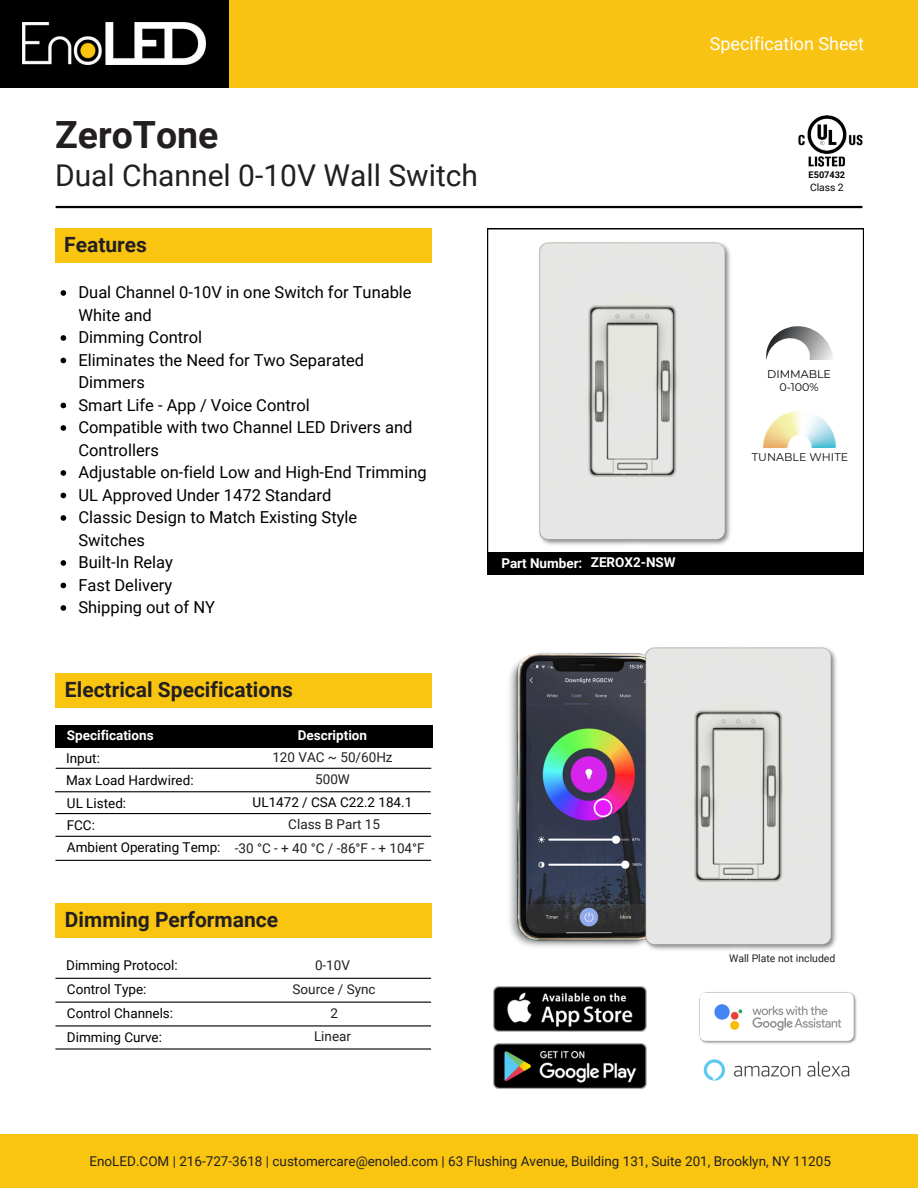
<style>
.page{position:relative;width:918px;height:1188px;background:#fff}
.page>*{position:absolute;margin:0;border:0;box-sizing:border-box;transform-origin:0 0}
.t1{font:700 37.5px "Roboto";color:#231f20}
.t2{font:30px "Roboto";color:#231f20}
.t3{font:700 21px "Roboto";color:#231f20}
.t4{font:18px "Roboto";color:#fff}
.t5{font:16.5px/22.5px "Roboto";color:#000}
.t6{font:13.5px "Roboto";color:#231f20}
.t7{font:13.5px "Roboto";color:#000}
.t8{font:700 13.5px "Roboto";color:#fff}
.t9{font:11.1px/12.9px "Montserrat";letter-spacing:-.005em;color:#000;text-align:center}
.t10{font:11.1px "Montserrat";color:#090f10}
.t11{font:10.5px "Roboto";color:#231f20}
.t12{font:10.35px "Roboto";color:#000305}
.t13{font:700 9.15px "Roboto";color:#000305}
</style>
<div class="page">
<div style="left:55px;top:228px;width:376px;height:35px;background:#f9c511"></div>
<svg style="left:487px;top:228px;width:377px;height:324px"></svg>
<div style="left:487px;top:552px;width:377px;height:23px;background:#000"></div>
<div style="left:55px;top:725px;width:377px;height:22px;background:#000"></div>
<hr style="left:55px;top:791px;width:376px;height:1px;background:#000">
<hr style="left:55px;top:836px;width:376px;height:1px;background:#000">
<hr style="left:55px;top:860px;width:376px;height:1px;background:#000">
<hr style="left:55px;top:978px;width:376px;height:1px;background:#000">
<hr style="left:55px;top:1002px;width:376px;height:1px;background:#000">
<hr style="left:55px;top:1025px;width:376px;height:2px;background:#000">
<hr style="left:55px;top:1048px;width:376px;height:2px;background:#000">
<hr style="left:55px;top:813px;width:376px;height:1px;background:#000">
<hr style="left:56px;top:768px;width:375px;height:1px;background:#000">
<img style="left:764px;top:411px;width:72px;height:36px">
<svg style="left:766px;top:326px;width:68px;height:34px"></svg>
<img style="left:509px;top:652px;width:126px;height:295px">
<img style="left:493px;top:986px;width:153px;height:45px">
<img style="left:493px;top:1043px;width:153px;height:45px">
<img style="left:699px;top:992px;width:158px;height:52px">
<img style="left:703px;top:1059px;width:147px;height:22px">
<img style="left:529px;top:233px;width:211px;height:319px">
<img style="left:635px;top:647px;width:202px;height:303px">
<div style="left:55px;top:673px;width:376px;height:35px;background:#f9c511"></div>
<div style="left:55px;top:903px;width:376px;height:34px;background:#f9c511"></div>
<svg style="left:61px;top:290px;width:5px;height:6px"></svg>
<svg style="left:61px;top:335px;width:5px;height:6px"></svg>
<svg style="left:61px;top:358px;width:5px;height:5px"></svg>
<svg style="left:61px;top:403px;width:5px;height:5px"></svg>
<svg style="left:61px;top:425px;width:5px;height:6px"></svg>
<svg style="left:61px;top:470px;width:5px;height:6px"></svg>
<svg style="left:61px;top:493px;width:5px;height:5px"></svg>
<svg style="left:61px;top:515px;width:5px;height:6px"></svg>
<svg style="left:61px;top:560px;width:5px;height:6px"></svg>
<svg style="left:61px;top:583px;width:5px;height:5px"></svg>
<svg style="left:61px;top:605px;width:5px;height:6px"></svg>
<hr style="left:56px;top:206px;width:806px;height:2px;background:#000">
<img style="left:799px;top:115px;width:64px;height:52px">
<div style="left:229px;top:0;width:689px;height:87px;background:#f8c312"></div>
<div style="left:0;top:0;width:229px;height:87px;background:#000"></div>
<img style="left:23px;top:23px;width:182px;height:41px">
<div style="left:0;top:1134px;width:918px;height:54px;background:#f9c511"></div>
<p class="t1" style="left:55px;top:114px;width:165px">ZeroTone</p>
<p class="t2" style="left:55px;top:158px;width:425px">Dual Channel 0-10V Wall Switch</p>
<p class="t3" style="left:64px;top:233px;width:84px">Features</p>
<h6 class="t5" style="left:78px;top:281px;width:335px">Dual Channel 0-10V in one Switch for Tunable<br>White and</h6>
<p class="t5" style="left:78px;top:326px;width:125px">Dimming Control</p>
<p class="t5" style="left:78px;top:349px;width:287px">Eliminates the Need for Two Separated<br>Dimmers</p>
<h6 class="t5" style="left:78px;top:394px;width:233px">Smart Life - App / Voice Control</h6>
<h3 class="t5" style="left:78px;top:416px;width:336px">Compatible with two Channel LED Drivers and<br>Controllers</h3>
<p class="t5" style="left:78px;top:461px;width:350px">Adjustable on-field Low and High-End Trimming</p>
<h6 class="t5" style="left:78px;top:484px;width:254px">UL Approved Under 1472 Standard</h6>
<p class="t5" style="left:78px;top:506px;width:280px">Classic Design to Match Existing Style<br>Switches</p>
<p class="t5" style="left:78px;top:551px;width:96px">Built-In Relay</p>
<p class="t5" style="left:78px;top:574px;width:95px">Fast Delivery</p>
<p class="t5" style="left:78px;top:596px;width:138px">Shipping out of NY</p>
<p class="t3" style="left:65px;top:678px;width:229px">Electrical Specifications</p>
<p class="t8" style="left:67px;top:728px;width:88px">Specifications</p>
<p class="t8" style="left:298px;top:728px;width:71px">Description</p>
<p class="t7" style="left:66px;top:773px;width:129px">Max Load Hardwired:</p>
<h3 class="t6" style="left:272px;top:749px;width:122px">120 VAC ~ 50/60Hz</h3>
<p class="t6" style="left:315px;top:771px;width:36px">500W</p>
<p class="t7" style="left:253px;top:794px;width:161px">UL1472 / CSA C22.2 184.1</p>
<p class="t6" style="left:288px;top:816px;width:93px">Class B Part 15</p>
<p class="t7" style="left:66px;top:751px;width:35px">Input:</p>
<p class="t7" style="left:67px;top:795px;width:61px">UL Listed:</p>
<p class="t7" style="left:67px;top:817px;width:30px">FCC:</p>
<p class="t7" style="left:67px;top:840px;width:155px">Ambient Operating Temp:</p>
<p class="t6" style="left:235px;top:840px;width:191px">-30 °C - + 40 °C / -86°F - + 104°F</p>
<p class="t3" style="left:65px;top:907px;width:215px">Dimming Performance</p>
<p class="t7" style="left:66px;top:957px;width:113px">Dimming Protocol:</p>
<p class="t7" style="left:67px;top:982px;width:81px">Control Type:</p>
<p class="t7" style="left:67px;top:1029px;width:97px">Dimming Curve:</p>
<p class="t7" style="left:67px;top:1006px;width:108px">Control Channels:</p>
<h6 class="t6" style="left:315px;top:957px;width:37px">0-10V</h6>
<p class="t6" style="left:293px;top:982px;width:85px">Source / Sync</p>
<h6 class="t6" style="left:330px;top:1006px;width:9px">2</h6>
<p class="t6" style="left:314px;top:1029px;width:39px">Linear</p>
<p class="t8" style="left:501px;top:555px;width:83px">Part Number:</p>
<p class="t8" style="left:591px;top:555px;width:86px">ZEROX2-NSW</p>
<p class="t4" style="left:710px;top:33px;width:156px">Specification Sheet</p>
<p class="t13" style="left:809px;top:169px;width:38px">E507432</p>
<p class="t12" style="left:810px;top:181px;width:35px">Class 2</p>
<h5 class="t9" style="left:767px;top:368px;width:65px">DIMMABLE<br>0-100%</h5>
<p class="t10" style="left:752px;top:450px;width:98px">TUNABLE WHITE</p>
<p class="t11" style="left:729px;top:952px;width:108px">Wall Plate not included</p>
<p class="t6" style="left:89px;top:1153px;width:743px">EnoLED.COM | 216-727-3618 | customercare@enoled.com | 63 Flushing Avenue, Building 131, Suite 201, Brooklyn, NY 11205</p>
</div>
